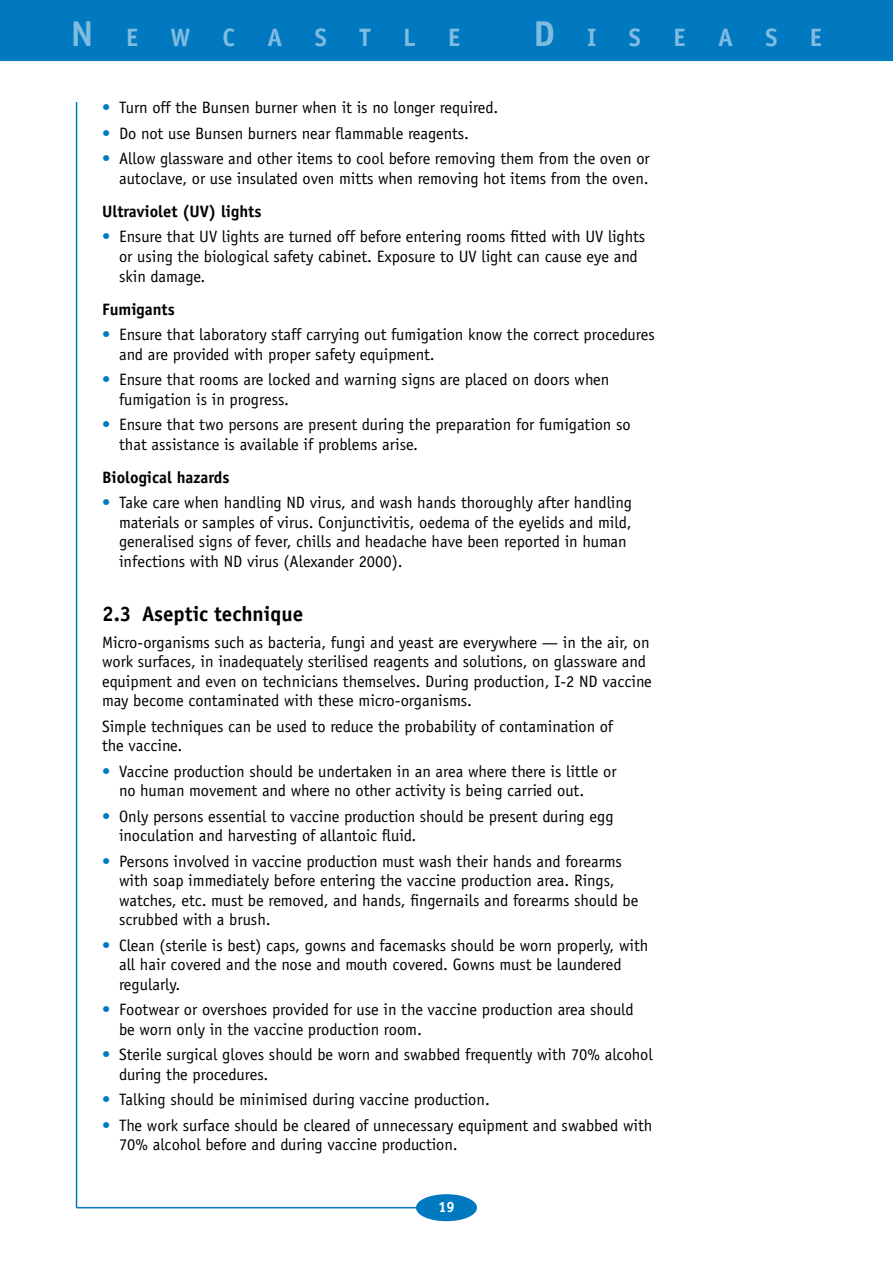
<style>
.page{position:relative;width:893px;height:1263px;background:#fff}
.page>*{position:absolute;margin:0;border:0;box-sizing:border-box;transform-origin:0 0}
.t1{font:700 36px "Officina Sans Std";color:#80bce0}
.t2{font:700 25.2px "Officina Sans Std";color:#80bce0}
.Heading_2{font:700 21px "Officina Sans Std";color:#000}
.Body_bullet_auto{font:16.5px/19.5px "Officina Sans Std";color:#000}
.Body{font:16.5px/19.5px "Officina Sans Std";color:#000}
.Heading_4{font:700 16.5px "Officina Sans Std";color:#000}
.t3{font:700 15px "Officina Sans Std";color:#fff}
.s1{font-size:25.2px}
.s2{color:#0079c1}
</style>
<div class="page">
<div style="left:0;top:0;width:893px;height:61px;background:#0079c1"></div>
<div style="left:417px;top:1195px;width:59px;height:25px;background:#0079c1;border-radius:50%"></div>
<div style="left:416px;top:1194px;width:61px;height:27px;border:2px solid #0079c1;border-radius:50%"></div>
<hr style="left:76px;top:102px;width:1px;height:1106px;background:#0079c1">
<hr style="left:77px;top:1207px;width:340px;height:1px;background:#0079c1">
<h1 class="t1" style="left:71px;top:12px;width:69px">N <span class="s1">E</span></h1>
<h2 class="t2" style="left:171px;top:22px;width:22px">W</h2>
<h2 class="t2" style="left:223px;top:22px;width:14px">C</h2>
<h2 class="t2" style="left:268px;top:22px;width:16px">A</h2>
<h2 class="t2" style="left:315px;top:22px;width:14px">S</h2>
<h2 class="t2" style="left:359px;top:22px;width:13px">T</h2>
<h2 class="t2" style="left:403px;top:22px;width:14px">L</h2>
<h2 class="t2" style="left:448px;top:22px;width:14px">E</h2>
<h1 class="t1" style="left:533px;top:12px;width:65px">D <span class="s1">I</span></h1>
<h2 class="t2" style="left:629px;top:22px;width:14px">S</h2>
<h2 class="t2" style="left:673px;top:22px;width:14px">E</h2>
<h2 class="t2" style="left:718px;top:22px;width:16px">A</h2>
<h2 class="t2" style="left:765px;top:22px;width:14px">S</h2>
<h2 class="t2" style="left:810px;top:22px;width:14px">E</h2>
<p class="Body_bullet_auto" style="left:102px;top:98px;width:398px"><span class="s2">•</span> Turn off the Bunsen burner when it is no longer required.</p>
<p class="Body_bullet_auto" style="left:102px;top:124px;width:368px"><span class="s2">•</span> Do not use Bunsen burners near flammable reagents.</p>
<p class="Body_bullet_auto" style="left:102px;top:149px;width:549px;text-align:right"><span class="s2">•</span> Allow glassware and other items to cool before removing them from the oven or autoclave, or use insulated oven mitts when removing hot items from the oven.</p>
<h4 class="Heading_4" style="left:102px;top:201px;width:161px">Ultraviolet (UV) lights</h4>
<p class="Body_bullet_auto" style="left:119px;top:227px;width:528px;text-indent:-17px"><span class="s2">•</span> Ensure that UV lights are turned off before entering rooms fitted with UV lights or using the biological safety cabinet. Exposure to UV light can cause eye and skin damage.</p>
<h4 class="Heading_4" style="left:102px;top:299px;width:74px">Fumigants</h4>
<p class="Body_bullet_auto" style="left:119px;top:325px;width:537px;text-indent:-17px"><span class="s2">•</span> Ensure that laboratory staff carrying out fumigation know the correct procedures and are provided with proper safety equipment.</p>
<p class="Body_bullet_auto" style="left:119px;top:370px;width:492px;text-indent:-17px"><span class="s2">•</span> Ensure that rooms are locked and warning signs are placed on doors when fumigation is in progress.</p>
<p class="Body_bullet_auto" style="left:119px;top:415px;width:513px;text-indent:-17px"><span class="s2">•</span> Ensure that two persons are present during the preparation for fumigation so that assistance is available if problems arise.</p>
<h4 class="Heading_4" style="left:102px;top:467px;width:129px">Biological hazards</h4>
<p class="Body_bullet_auto" style="left:119px;top:493px;width:514px;text-indent:-17px"><span class="s2">•</span> Take care when handling ND virus, and wash hands thoroughly after handling materials or samples of virus. Conjunctivitis, oedema of the eyelids and mild, generalised signs of fever, chills and headache have been reported in human infections with ND virus (Alexander 2000).</p>
<h2 class="Heading_2" style="left:102px;top:600px;width:203px">2.3 Aseptic technique</h2>
<p class="Body" style="left:102px;top:632px;width:551px">Micro-organisms such as bacteria, fungi and yeast are everywhere — in the air, on work surfaces, in inadequately sterilised reagents and solutions, on glassware and equipment and even on technicians themselves. During production, I-2 ND vaccine may become contaminated with these micro-organisms.</p>
<p class="Body" style="left:102px;top:716px;width:513px">Simple techniques can be used to reduce the probability of contamination of the vaccine.</p>
<p class="Body_bullet_auto" style="left:119px;top:761px;width:499px;text-indent:-17px"><span class="s2">•</span> Vaccine production should be undertaken in an area where there is little or no human movement and where no other activity is being carried out.</p>
<p class="Body_bullet_auto" style="left:119px;top:806px;width:496px;text-indent:-17px"><span class="s2">•</span> Only persons essential to vaccine production should be present during egg inoculation and harvesting of allantoic fluid.</p>
<p class="Body_bullet_auto" style="left:119px;top:851px;width:521px;text-indent:-17px"><span class="s2">•</span> Persons involved in vaccine production must wash their hands and forearms with soap immediately before entering the vaccine production area. Rings, watches, etc. must be removed, and hands, fingernails and forearms should be scrubbed with a brush.</p>
<p class="Body_bullet_auto" style="left:119px;top:935px;width:531px;text-indent:-17px"><span class="s2">•</span> Clean (sterile is best) caps, gowns and facemasks should be worn properly, with all hair covered and the nose and mouth covered. Gowns must be laundered regularly.</p>
<p class="Body_bullet_auto" style="left:119px;top:1000px;width:516px;text-indent:-17px"><span class="s2">•</span> Footwear or overshoes provided for use in the vaccine production area should be worn only in the vaccine production room.</p>
<p class="Body_bullet_auto" style="left:119px;top:1045px;width:535px;text-indent:-17px"><span class="s2">•</span> Sterile surgical gloves should be worn and swabbed frequently with 70% alcohol during the procedures.</p>
<p class="Body_bullet_auto" style="left:102px;top:1090px;width:389px"><span class="s2">•</span> Talking should be minimised during vaccine production.</p>
<p class="Body_bullet_auto" style="left:119px;top:1115px;width:535px;text-indent:-17px"><span class="s2">•</span> The work surface should be cleared of unnecessary equipment and swabbed with<br>70% alcohol before and during vaccine production.</p>
<p class="t3" style="left:438px;top:1197px;width:18px">19</p>
</div>
